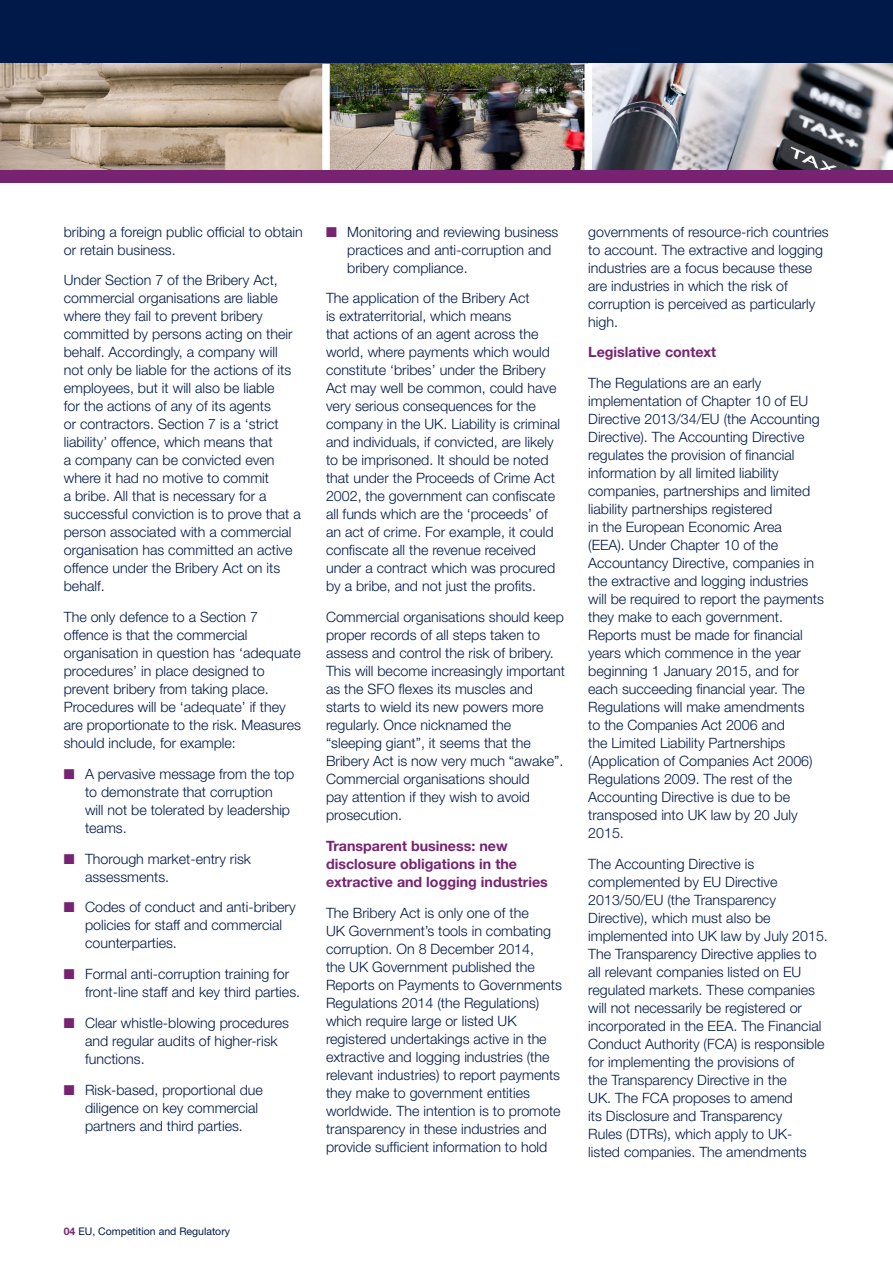
<style>
.page{position:relative;width:893px;height:1263px;background:#fff}
.page>*{position:absolute;margin:0;border:0;box-sizing:border-box;transform-origin:0 0}
.Body_Copy{font:300 14.25px/18px "Helvetica Neue";color:#001948}
.Body_Copy-2{font:700 14.25px/18px "Helvetica Neue";color:#772371}
.t1{font:10.5px "Helvetica Neue";color:#001948}
.s1{color:#772371}
.s2{font-weight:700;color:#772371}
</style>
<div class="page">
<div style="left:0;top:0;width:893px;height:170px;background:#001948"></div>
<img style="left:0;top:64px;width:322px;height:106px">
<img style="left:330px;top:64px;width:254px;height:106px">
<svg style="left:592px;top:64px;width:301px;height:106px;background:#98989e"></svg>
<div style="left:584px;top:64px;width:8px;height:106px;background:#fff"></div>
<div style="left:322px;top:64px;width:8px;height:106px;background:#fff"></div>
<div style="left:0;top:170px;width:893px;height:13px;background:#772371"></div>
<p class="Body_Copy" style="left:64px;top:222px;width:241px">bribing a foreign public official to obtain or retain business.</p>
<p class="Body_Copy" style="left:64px;top:271px;width:239px">Under Section 7 of the Bribery Act, commercial organisations are liable where they fail to prevent bribery committed by persons acting on their behalf. Accordingly, a company will not only be liable for the actions of its employees, but it will also be liable<br>for the actions of any of its agents<br>or contractors. Section 7 is a ‘strict liability’ offence, which means that<br>a company can be convicted even where it had no motive to commit<br>a bribe. All that is necessary for a successful conviction is to prove that a person associated with a commercial organisation has committed an active offence under the Bribery Act on its behalf.</p>
<p class="Body_Copy" style="left:64px;top:608px;width:239px">The only defence to a Section 7 offence is that the commercial organisation in question has ‘adequate procedures’ in place designed to prevent bribery from taking place.<br>Procedures will be ‘adequate’ if they are proportionate to the risk. Measures should include, for example:</p>
<p class="Body_Copy" style="left:85px;top:764px;width:211px;text-indent:-21px"><span class="s1">■</span> A pervasive message from the top to demonstrate that corruption will not be tolerated by leadership teams.</p>
<p class="Body_Copy" style="left:85px;top:849px;width:168px;text-indent:-21px"><span class="s1">■</span> Thorough market-entry risk assessments.</p>
<p class="Body_Copy" style="left:85px;top:898px;width:212px;text-indent:-21px"><span class="s1">■</span> Codes of conduct and anti-bribery policies for staff and commercial counterparties.</p>
<p class="Body_Copy" style="left:85px;top:965px;width:217px;text-indent:-21px"><span class="s1">■</span> Formal anti-corruption training for front-line staff and key third parties.</p>
<p class="Body_Copy" style="left:85px;top:1013px;width:206px;text-indent:-21px"><span class="s1">■</span> Clear whistle-blowing procedures and regular audits of higher-risk functions.</p>
<p class="Body_Copy" style="left:85px;top:1080px;width:179px;text-indent:-21px"><span class="s1">■</span> Risk-based, proportional due diligence on key commercial partners and third parties.</p>
<p class="Body_Copy" style="left:347px;top:222px;width:213px;text-indent:-21px"><span class="s1">■</span> Monitoring and reviewing business practices and anti-corruption and bribery compliance.</p>
<p class="Body_Copy" style="left:326px;top:289px;width:236px">The application of the Bribery Act<br>is extraterritorial, which means<br>that actions of an agent across the world, where payments which would constitute ‘bribes’ under the Bribery Act may well be common, could have very serious consequences for the company in the UK. Liability is criminal and individuals, if convicted, are likely to be imprisoned. It should be noted that under the Proceeds of Crime Act 2002, the government can confiscate all funds which are the ‘proceeds’ of an act of crime. For example, it could confiscate all the revenue received under a contract which was procured by a bribe, and not just the profits.</p>
<p class="Body_Copy" style="left:326px;top:608px;width:241px">Commercial organisations should keep proper records of all steps taken to assess and control the risk of bribery.<br>This will become increasingly important as the SFO flexes its muscles and starts to wield its new powers more regularly. Once nicknamed the “sleeping giant”, it seems that the Bribery Act is now very much “awake”.<br>Commercial organisations should<br>pay attention if they wish to avoid prosecution.</p>
<p class="Body_Copy-2" style="left:326px;top:836px;width:223px">Transparent business: new disclosure obligations in the extractive and logging industries</p>
<p class="Body_Copy" style="left:326px;top:903px;width:237px">The Bribery Act is only one of the<br>UK Government’s tools in combating corruption. On 8 December 2014,<br>the UK Government published the Reports on Payments to Governments Regulations 2014 (the Regulations) which require large or listed UK registered undertakings active in the extractive and logging industries (the relevant industries) to report payments they make to government entities worldwide. The intention is to promote transparency in these industries and provide sufficient information to hold</p>
<p class="Body_Copy" style="left:588px;top:222px;width:242px">governments of resource-rich countries to account. The extractive and logging industries are a focus because these are industries in which the risk of corruption is perceived as particularly high.</p>
<p class="Body_Copy-2" style="left:588px;top:343px;width:129px">Legislative context</p>
<p class="Body_Copy" style="left:588px;top:374px;width:237px">The Regulations are an early implementation of Chapter 10 of EU Directive 2013/34/EU (the Accounting Directive). The Accounting Directive regulates the provision of financial information by all limited liability companies, partnerships and limited liability partnerships registered<br>in the European Economic Area<br>(EEA). Under Chapter 10 of the Accountancy Directive, companies in the extractive and logging industries will be required to report the payments they make to each government.<br>Reports must be made for financial years which commence in the year beginning 1 January 2015, and for each succeeding financial year. The Regulations will make amendments<br>to the Companies Act 2006 and<br>the Limited Liability Partnerships (Application of Companies Act 2006)<br>Regulations 2009. The rest of the Accounting Directive is due to be transposed into UK law by 20 July 2015.</p>
<p class="Body_Copy" style="left:588px;top:854px;width:241px">The Accounting Directive is complemented by EU Directive 2013/50/EU (the Transparency Directive), which must also be implemented into UK law by July 2015.<br>The Transparency Directive applies to all relevant companies listed on EU regulated markets. These companies will not necessarily be registered or incorporated in the EEA. The Financial Conduct Authority (FCA) is responsible for implementing the provisions of<br>the Transparency Directive in the<br>UK. The FCA proposes to amend<br>its Disclosure and Transparency<br>Rules (DTRs), which apply to UK-<br>listed companies. The amendments</p>
<p class="t1" style="left:64px;top:1225px;width:168px"><span class="s2">04</span> EU, Competition and Regulatory</p>
</div>
